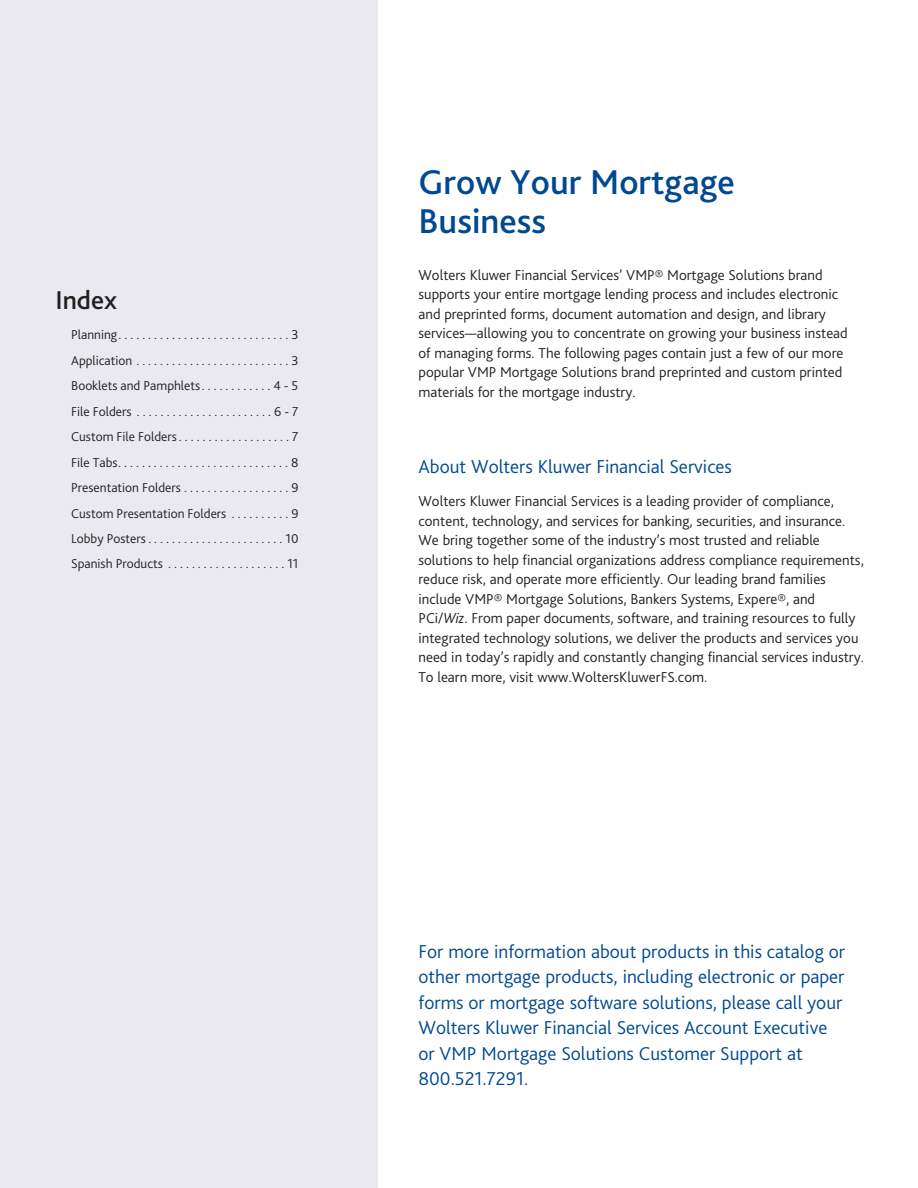
<style>
.page{position:relative;width:918px;height:1188px;background:#fff}
.page>*{position:absolute;margin:0;border:0;box-sizing:border-box;transform-origin:0 0}
.t1{font:500 36px/39px "Bliss 2";color:#004990}
.t2{font:500 27px "Bliss 2";color:#231f20}
.t3{font:300 19.5px/25.5px "Bliss 2";color:#004990}
.t4{font:300 15px/19.5px "Bliss 2";color:#231f20}
.t5{font:300 13.5px/25.5px "Bliss 2";color:#231f20;text-align:justify}
.s1{font-style:italic}
</style>
<div class="page">
<h2 class="t2" style="left:56px;top:290px;width:63px">Index</h2>
<p class="t5" style="left:71px;top:323px;width:229px">Planning. . . . . . . . . . . . . . . . . . . . . . . . . . . . . 3<br>Application . . . . . . . . . . . . . . . . . . . . . . . . . . 3<br>Booklets and Pamphlets. . . . . . . . . . . . 4 - 5<br>File Folders . . . . . . . . . . . . . . . . . . . . . . . 6 - 7<br>Custom File Folders . . . . . . . . . . . . . . . . . . . 7<br>File Tabs. . . . . . . . . . . . . . . . . . . . . . . . . . . . . 8<br>Presentation Folders . . . . . . . . . . . . . . . . . . 9<br>Custom Presentation Folders . . . . . . . . . . 9<br>Lobby Posters . . . . . . . . . . . . . . . . . . . . . . . 10<br>Spanish Products . . . . . . . . . . . . . . . . . . . . 11</p>
<h1 class="t1" style="left:418px;top:166px;width:318px">Grow Your Mortgage<br>Business</h1>
<p class="t4" style="left:418px;top:267px;width:431px">Wolters Kluwer Financial Services’ VMP® Mortgage Solutions brand supports your entire mortgage lending process and includes electronic and preprinted forms, document automation and design, and library services—allowing you to concentrate on growing your business instead of managing forms. The following pages contain just a few of our more popular VMP Mortgage Solutions brand preprinted and custom printed materials for the mortgage industry.</p>
<h3 class="t3" style="left:418px;top:456px;width:315px">About Wolters Kluwer Financial Services</h3>
<p class="t4" style="left:418px;top:493px;width:447px">Wolters Kluwer Financial Services is a leading provider of compliance, content, technology, and services for banking, securities, and insurance.<br>We bring together some of the industry’s most trusted and reliable solutions to help financial organizations address compliance requirements, reduce risk, and operate more efficiently. Our leading brand families include VMP® Mortgage Solutions, Bankers Systems, Expere®, and PCi/<span class="s1">Wiz</span>. From paper documents, software, and training resources to fully integrated technology solutions, we deliver the products and services you need in today’s rapidly and constantly changing financial services industry.<br>To learn more, visit www.WoltersKluwerFS.com.</p>
<p class="t3" style="left:418px;top:941px;width:428px">For more information about products in this catalog or other mortgage products, including electronic or paper forms or mortgage software solutions, please call your Wolters Kluwer Financial Services Account Executive or VMP Mortgage Solutions Customer Support at 800.521.7291.</p>
</div>
